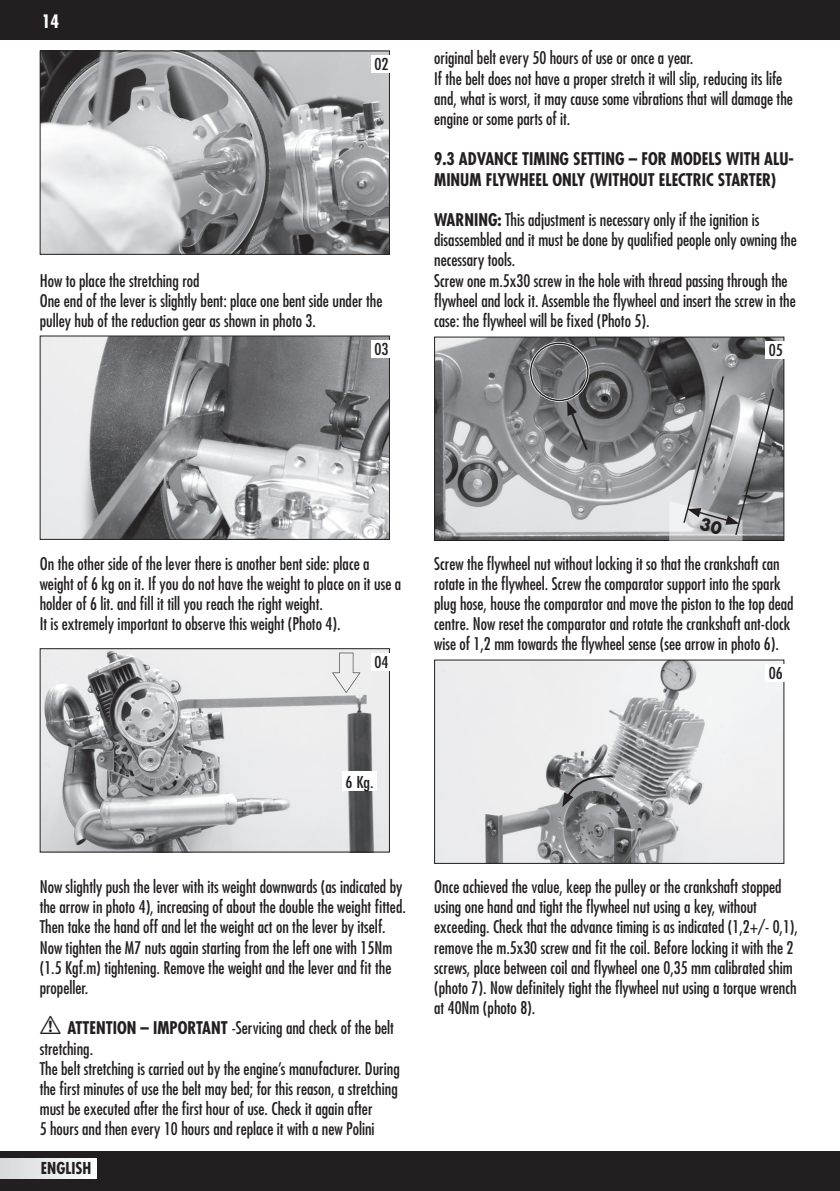
<style>
.page{position:relative;width:840px;height:1191px;background:#fff}
.page>*{position:absolute;margin:0;border:0;box-sizing:border-box;transform-origin:0 0}
.t1{font:700 condensed 18px "Futura LT";color:#fff}
.t2{font:condensed 17px/20.2px "Futura LT";color:#231f20}
.t3{font:700 condensed 17px/20.2px "Futura LT";color:#231f20}
.Normale{font:condensed 16px "Futura LT";color:#231f20;scale:1.07 1}
.t4{font:700 condensed 16px "Futura LT";color:#231f20}
.s1{font-weight:700}
.s2{font-family:"Hazard";font-stretch:normal;font-size:26px}
</style>
<div class="page">
<div style="left:0;top:0;width:839px;height:40px;background:#231f20"></div>
<div style="left:0;top:1151px;width:839px;height:40px;background:#231f20"></div>
<div style="left:0;top:1158px;width:96px;height:20px;background:linear-gradient(to right,#d7d8da,#fdfdfd)"></div>
<img style="left:42px;top:53px;width:345px;height:200px">
<div style="left:40px;top:51px;width:349px;height:204px;border:1px solid #231f20"></div>
<div style="left:371px;top:55px;width:23px;height:18px;background:#fff"></div>
<img style="left:42px;top:337px;width:345px;height:201px">
<div style="left:40px;top:335px;width:349px;height:205px;border:1px solid #231f20"></div>
<div style="left:371px;top:340px;width:23px;height:18px;background:#fff"></div>
<img style="left:42px;top:650px;width:345px;height:200px">
<div style="left:40px;top:648px;width:349px;height:204px;border:1px solid #231f20"></div>
<div style="left:371px;top:653px;width:23px;height:17px;background:#fff"></div>
<div style="left:342px;top:771px;width:34px;height:20px;background:#fff"></div>
<img style="left:436px;top:339px;width:345px;height:200px">
<div style="left:434px;top:337px;width:349px;height:204px;border:1px solid #231f20"></div>
<div style="left:765px;top:341px;width:23px;height:18px;background:#fff"></div>
<div style="left:529px;top:342px;width:60px;height:60px;border:3px solid #fff;border-radius:50%"></div>
<div style="left:529px;top:342px;width:59px;height:59px;border:1px solid #231f20;border-radius:50%"></div>
<svg style="left:566px;top:401px;width:23px;height:51px"></svg>
<img style="left:436px;top:661px;width:345px;height:200px">
<div style="left:765px;top:664px;width:23px;height:18px;background:#fff"></div>
<svg style="left:562px;top:774px;width:52px;height:33px;background:#7f7f82"></svg>
<svg style="left:668px;top:375px;width:106px;height:166px;background:#999a9c"></svg>
<p class="t1" style="left:42px;top:10px;width:19px">14</p>
<p class="Normale" style="left:374px;top:55px;width:15px">02</p>
<p class="t2" style="left:40px;top:270px;width:161px">How to place the stretching rod</p>
<p class="t2" style="left:40px;top:290px;width:344px">One end of the lever is slightly bent: place one bent side under the pulley hub of the reduction gear as shown in photo 3.</p>
<p class="Normale" style="left:374px;top:340px;width:15px">03</p>
<p class="t2" style="left:434px;top:48px;width:260px">original belt every 50 hours of use or once a year.</p>
<p class="t2" style="left:434px;top:68px;width:360px">If the belt does not have a proper stretch it will slip, reducing its life and, what is worst, it may cause some vibrations that will damage the engine or some parts of it.</p>
<p class="t3" style="left:434px;top:149px;width:361px">9.3 ADVANCE TIMING SETTING – FOR MODELS WITH ALU-<br>MINUM FLYWHEEL ONLY (WITHOUT ELECTRIC STARTER)</p>
<p class="t2" style="left:434px;top:209px;width:364px"><span class="s1">WARNING:</span> This adjustment is necessary only if the ignition is disassembled and it must be done by qualified people only owning the necessary tools.</p>
<p class="t2" style="left:434px;top:270px;width:363px">Screw one m.5x30 screw in the hole with thread passing through the flywheel and lock it. Assemble the flywheel and insert the screw in the case: the flywheel will be fixed (Photo 5).</p>
<p class="Normale" style="left:768px;top:341px;width:15px">05</p>
<p class="t2" style="left:40px;top:553px;width:363px">On the other side of the lever there is another bent side: place a weight of 6 kg on it. If you do not have the weight to place on it use a holder of 6 lit. and fill it till you reach the right weight.</p>
<p class="t2" style="left:40px;top:613px;width:302px">It is extremely important to observe this weight (Photo 4).</p>
<p class="Normale" style="left:374px;top:652px;width:15px">04</p>
<p class="t2" style="left:434px;top:553px;width:361px">Screw the flywheel nut without locking it so that the crankshaft can rotate in the flywheel. Screw the comparator support into the spark plug hose, house the comparator and move the piston to the top dead centre. Now reset the comparator and rotate the crankshaft ant-clock wise of 1,2 mm towards the flywheel sense (see arrow in photo 6).</p>
<p class="Normale" style="left:768px;top:664px;width:15px">06</p>
<p class="Normale" style="left:345px;top:772px;width:28px">6 Kg.</p>
<p class="t2" style="left:40px;top:876px;width:367px">Now slightly push the lever with its weight downwards (as indicated by the arrow in photo 4), increasing of about the double the weight fitted.</p>
<p class="t2" style="left:40px;top:916px;width:347px">Then take the hand off and let the weight act on the lever by itself.</p>
<p class="t2" style="left:40px;top:937px;width:354px;text-align:justify">Now tighten the M7 nuts again starting from the left one with 15Nm (1.5 Kgf.m) tightening. Remove the weight and the lever and fit the propeller.</p>
<p class="t2" style="left:40px;top:1017px;width:355px"><span class="s2">!</span> <span class="s1">ATTENTION – IMPORTANT</span> -Servicing and check of the belt stretching.</p>
<p class="t2" style="left:40px;top:1058px;width:361px">The belt stretching is carried out by the engine’s manufacturer. During the first minutes of use the belt may bed; for this reason, a stretching must be executed after the first hour of use. Check it again after<br>5 hours and then every 10 hours and replace it with a new Polini</p>
<p class="t4" style="left:41px;top:1158px;width:52px">ENGLISH</p>
<p class="t2" style="left:434px;top:876px;width:365px">Once achieved the value, keep the pulley or the crankshaft stopped using one hand and tight the flywheel nut using a key, without exceeding. Check that the advance timing is as indicated (1,2+/- 0,1), remove the m.5x30 screw and fit the coil. Before locking it with the 2 screws, place between coil and flywheel one 0,35 mm calibrated shim (photo 7). Now definitely tight the flywheel nut using a torque wrench at 40Nm (photo 8).</p>
</div>
